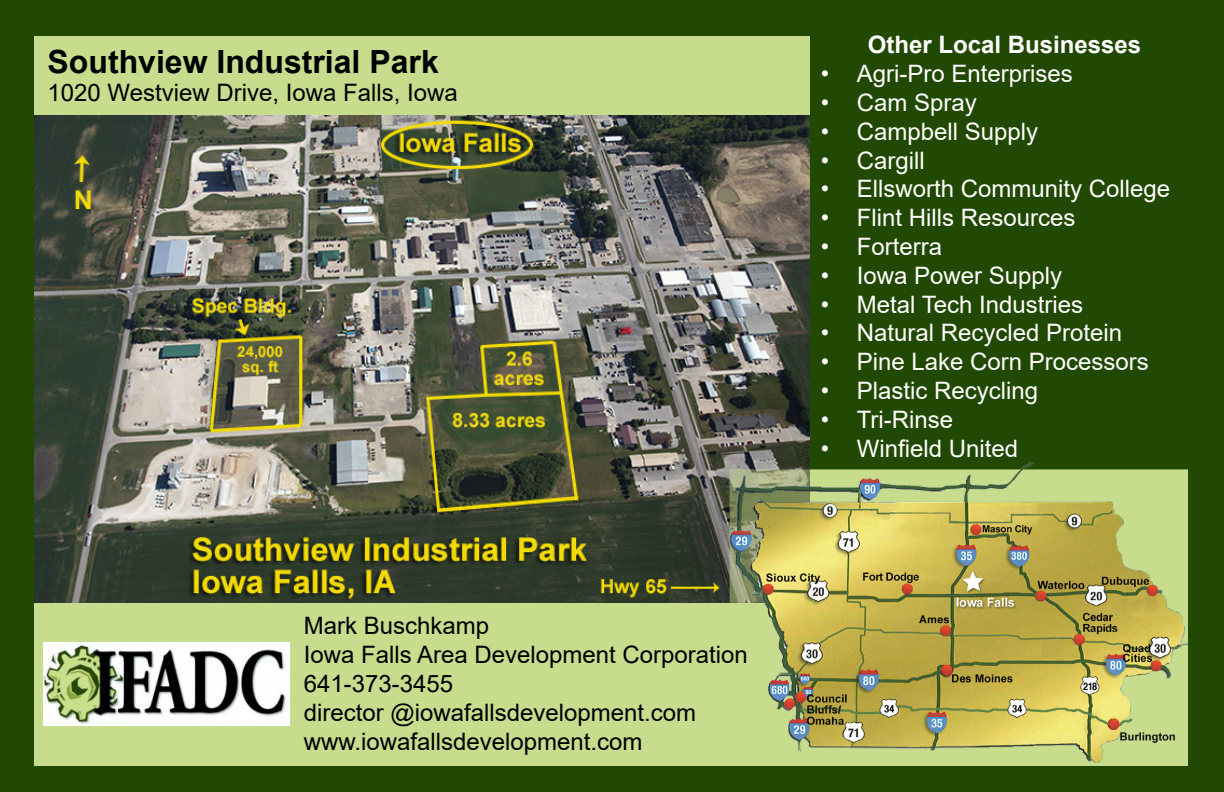
<style>
.page{position:relative;width:1224px;height:792px;background:#224903}
.page>*{position:absolute;margin:0;border:0;box-sizing:border-box;transform-origin:0 0}
.t1{font:700 32px "Arial";color:#000}
.t2{font:24px "Arial";color:#fff}
.t3{font:24px "Arial";color:#000}
.t4{font:700 24px "Arial";color:#fff}
</style>
<div class="page">
<div style="left:34px;top:36px;width:776px;height:92px;background:#c7dc8d"></div>
<div style="left:34px;top:469px;width:1154px;height:297px;background:#c7dc8d"></div>
<img style="left:34px;top:115px;width:776px;height:488px">
<img style="left:730px;top:462px;width:458px;height:302px">
<img style="left:43px;top:643px;width:247px;height:82px">
<p class="t1" style="left:48px;top:40px;width:393px">Southview Industrial Park</p>
<p class="t3" style="left:48px;top:76px;width:412px">1020 Westview Drive, Iowa Falls, Iowa</p>
<p class="t3" style="left:304px;top:609px;width:187px">Mark Buschkamp</p>
<p class="t3" style="left:304px;top:638px;width:446px">Iowa Falls Area Development Corporation</p>
<p class="t3" style="left:304px;top:667px;width:151px">641-373-3455</p>
<p class="t3" style="left:304px;top:696px;width:394px">director @iowafallsdevelopment.com</p>
<p class="t3" style="left:304px;top:725px;width:340px">www.iowafallsdevelopment.com</p>
<p class="t4" style="left:868px;top:28px;width:275px">Other Local Businesses</p>
<p class="t2" style="left:821px;top:57px;width:254px">• Agri-Pro Enterprises</p>
<p class="t2" style="left:821px;top:86px;width:158px">• Cam Spray</p>
<p class="t2" style="left:821px;top:115px;width:219px">• Campbell Supply</p>
<p class="t2" style="left:821px;top:144px;width:105px">• Cargill</p>
<p class="t2" style="left:821px;top:173px;width:351px">• Ellsworth Community College</p>
<p class="t2" style="left:821px;top:201px;width:256px">• Flint Hills Resources</p>
<p class="t2" style="left:821px;top:230px;width:123px">• Forterra</p>
<p class="t2" style="left:821px;top:259px;width:243px">• Iowa Power Supply</p>
<p class="t2" style="left:821px;top:288px;width:264px">• Metal Tech Industries</p>
<p class="t2" style="left:821px;top:317px;width:303px">• Natural Recycled Protein</p>
<p class="t2" style="left:821px;top:345px;width:330px">• Pine Lake Corn Processors</p>
<p class="t2" style="left:821px;top:374px;width:219px">• Plastic Recycling</p>
<p class="t2" style="left:821px;top:403px;width:134px">• Tri-Rinse</p>
<p class="t2" style="left:821px;top:432px;width:199px">• Winfield United</p>
</div>
